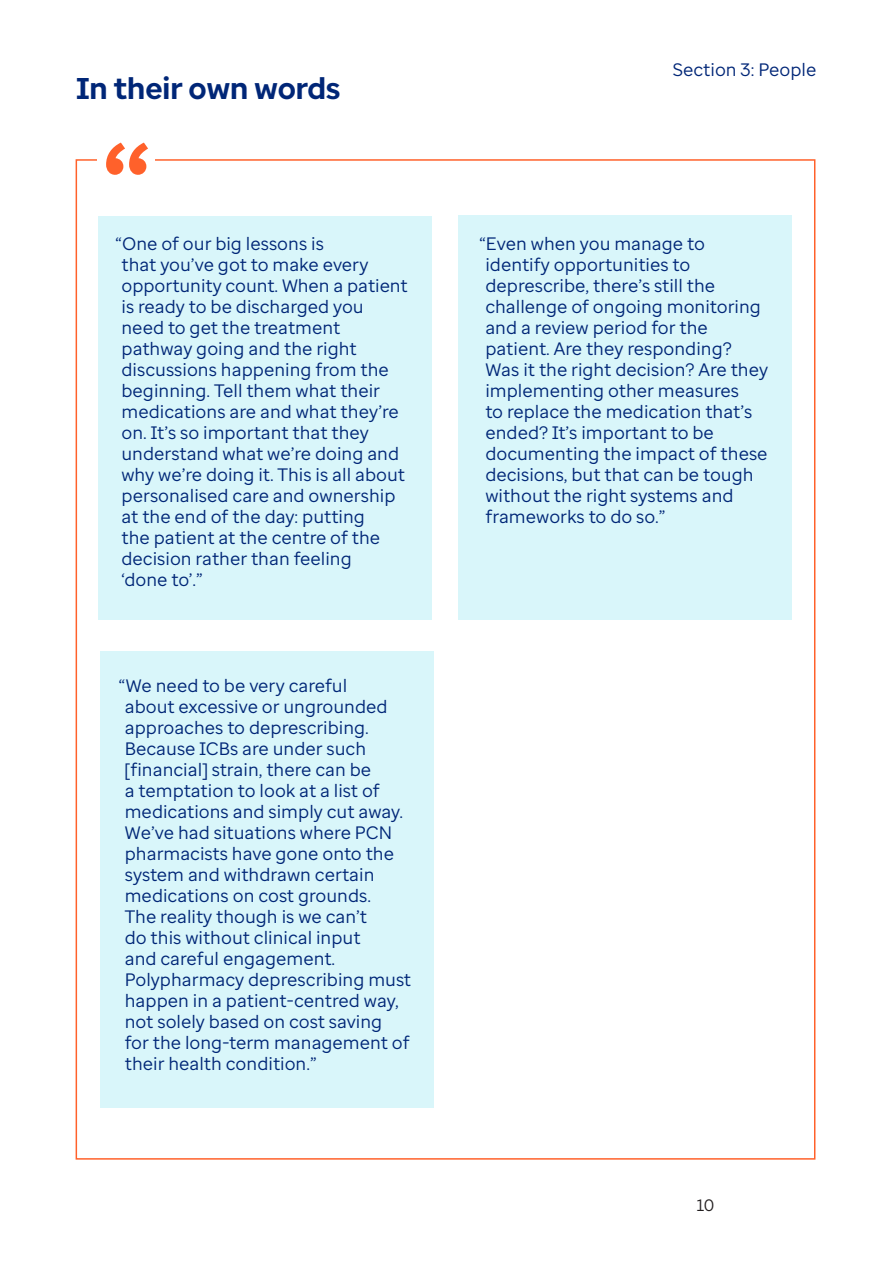
<style>
.page{position:relative;width:893px;height:1263px;background:#fff}
.page>*{position:absolute;margin:0;border:0;box-sizing:border-box;transform-origin:0 0}
.t1{font:700 105px "Enterprise Sans";color:#ff612b}
.Page_titles{font:700 30px "Enterprise Sans";color:#002677}
.BODY_TEXT{font:18px/21px "Enterprise Sans";color:#002677}
.t2{font:16.5px "Enterprise Sans";color:#231f20}
</style>
<div class="page">
<div style="left:100px;top:651px;width:334px;height:456px;background:#d9f6fa"></div>
<div style="left:458px;top:215px;width:333px;height:405px;background:#d9f6fa"></div>
<div style="left:99px;top:216px;width:333px;height:404px;background:#d9f6fa"></div>
<h2 class="Page_titles" style="left:77px;top:69px;width:265px">In their own words</h2>
<h1 class="t1" style="left:101px;top:112px;width:52px">“</h1>
<p class="BODY_TEXT" style="left:673px;top:59px;width:145px">Section 3: People</p>
<p class="BODY_TEXT" style="left:121px;top:233px;width:288px;text-indent:-6px">“One of our big lessons is<br>that you’ve got to make every opportunity count. When a patient is ready to be discharged you need to get the treatment pathway going and the right discussions happening from the beginning. Tell them what their medications are and what they’re on. It’s so important that they understand what we’re doing and why we’re doing it. This is all about personalised care and ownership at the end of the day: putting<br>the patient at the centre of the decision rather than feeling<br>‘done to’.”</p>
<p class="BODY_TEXT" style="left:485px;top:233px;width:284px;text-indent:-6px">“Even when you manage to identify opportunities to deprescribe, there’s still the challenge of ongoing monitoring and a review period for the patient. Are they responding?<br>Was it the right decision? Are they implementing other measures<br>to replace the medication that’s ended? It’s important to be documenting the impact of these decisions, but that can be tough without the right systems and frameworks to do so.”</p>
<p class="BODY_TEXT" style="left:125px;top:675px;width:288px;text-indent:-6px">“We need to be very careful<br>about excessive or ungrounded approaches to deprescribing.<br>Because ICBs are under such [financial] strain, there can be<br>a temptation to look at a list of medications and simply cut away.<br>We’ve had situations where PCN pharmacists have gone onto the system and withdrawn certain medications on cost grounds.<br>The reality though is we can’t<br>do this without clinical input<br>and careful engagement.<br>Polypharmacy deprescribing must happen in a patient-centred way, not solely based on cost saving<br>for the long-term management of their health condition.”</p>
<p class="t2" style="left:697px;top:1195px;width:19px">10</p>
</div>
